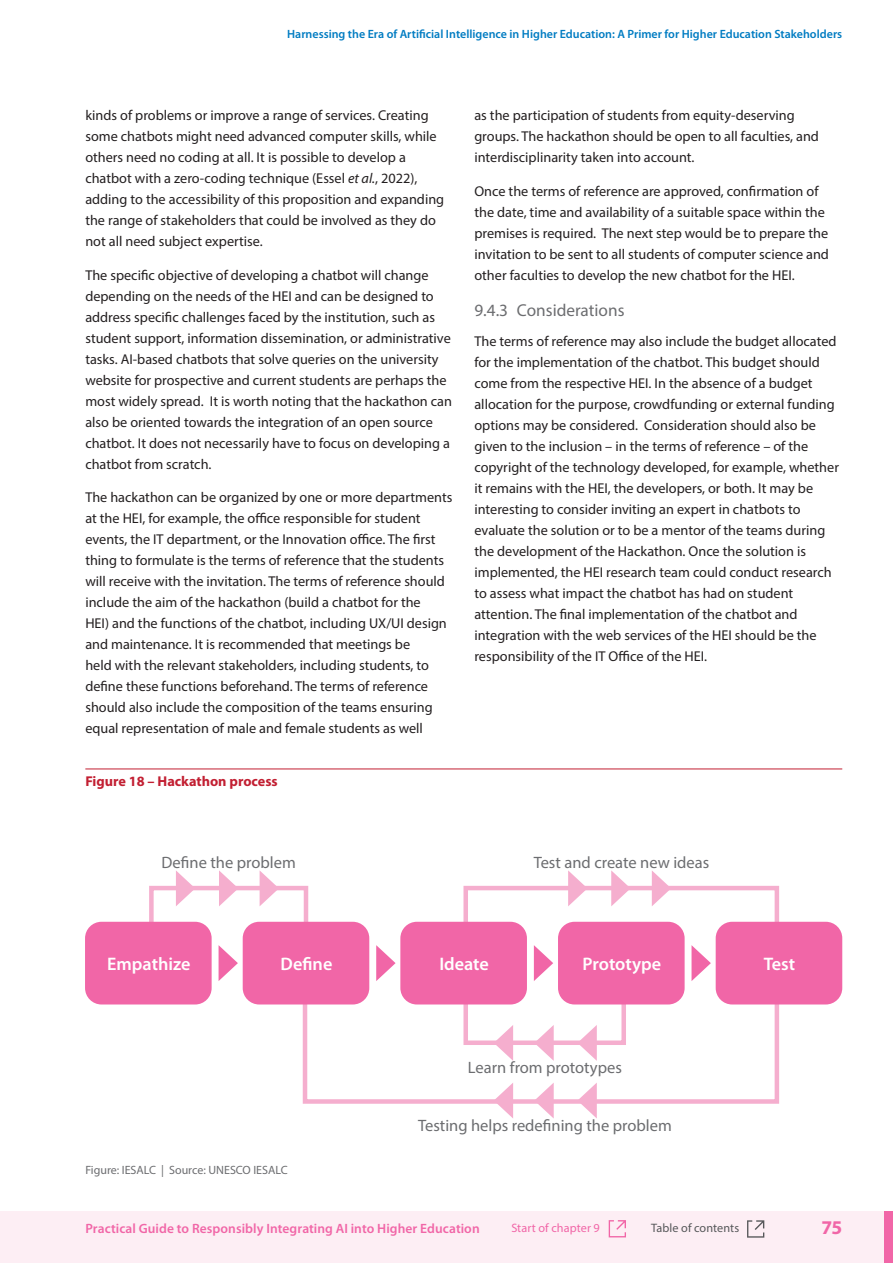
<style>
.page{position:relative;width:893px;height:1263px;background:#fff}
.page>*{position:absolute;margin:0;border:0;box-sizing:border-box;transform-origin:0 0}
.t1{font:700 19.5px "Myriad Pro";color:#f166a7}
.t2{font:600 18.15px "Myriad Pro";color:#fff}
.t3{font:17.25px "Myriad Pro";color:#6c6d70}
.t4{font:16.5px "Myriad Pro";color:#6c6d70}
.t5{font:14.25px/21px "Myriad Pro";color:#231f20}
.t6{font:700 14.25px "Myriad Pro";color:#c21f32}
.t7{font:600 13.5px "Myriad Pro";letter-spacing:.005em;color:#f166a7}
.t8{font:12.15px "Myriad Pro";letter-spacing:.005em;color:#f166a7}
.t9{font:12.15px "Myriad Pro";letter-spacing:.005em;color:#57585a}
.t10{font:600 12px "Myriad Pro";color:#007cc2}
.t11{font:12px "Myriad Pro";color:#6c6d70}
.s1{font-style:italic}
</style>
<div class="page">
<div style="left:0;top:1212px;width:893px;height:51px;background:#fdeef4"></div>
<div style="left:884px;top:1212px;width:9px;height:51px;background:#f166a7"></div>
<svg style="left:747px;top:1220px;width:17px;height:17px"></svg>
<svg style="left:609px;top:1220px;width:17px;height:17px"></svg>
<svg style="left:540px;top:1106px;width:14px;height:12px"></svg>
<svg style="left:583px;top:1106px;width:14px;height:12px"></svg>
<svg style="left:500px;top:1106px;width:13px;height:12px"></svg>
<hr style="left:85px;top:768px;width:757px;height:1px;background:#c21f32">
<svg style="left:300px;top:962px;width:480px;height:144px"></svg>
<svg style="left:147px;top:870px;width:163px;height:111px"></svg>
<svg style="left:376px;top:945px;width:20px;height:36px"></svg>
<svg style="left:461px;top:870px;width:320px;height:191px"></svg>
<div style="left:85px;top:922px;width:127px;height:82px;background:#f166a7;border-radius:16px"></div>
<div style="left:243px;top:922px;width:126px;height:82px;background:#f166a7;border-radius:16px"></div>
<div style="left:400px;top:922px;width:127px;height:82px;background:#f166a7;border-radius:16px"></div>
<div style="left:558px;top:922px;width:127px;height:82px;background:#f166a7;border-radius:16px"></div>
<div style="left:716px;top:922px;width:126px;height:82px;background:#f166a7;border-radius:16px"></div>
<p class="t10" style="left:287px;top:28px;width:557px">Harnessing the Era of Artificial Intelligence in Higher Education: A Primer for Higher Education Stakeholders</p>
<p class="t5" style="left:85px;top:104px;width:360px">kinds of problems or improve a range of services. Creating some chatbots might need advanced computer skills, while others need no coding at all. It is possible to develop a chatbot with a zero-coding technique (Essel <span class="s1">et al.</span>, 2022), adding to the accessibility of this proposition and expanding the range of stakeholders that could be involved as they do not all need subject expertise.</p>
<p class="t5" style="left:85px;top:264px;width:368px">The specific objective of developing a chatbot will change depending on the needs of the HEI and can be designed to address specific challenges faced by the institution, such as student support, information dissemination, or administrative tasks. AI-based chatbots that solve queries on the university website for prospective and current students are perhaps the most widely spread. It is worth noting that the hackathon can also be oriented towards the integration of an open source chatbot. It does not necessarily have to focus on developing a chatbot from scratch.</p>
<p class="t5" style="left:85px;top:487px;width:369px">The hackathon can be organized by one or more departments at the HEI, for example, the office responsible for student events, the IT department, or the Innovation office. The first thing to formulate is the terms of reference that the students will receive with the invitation. The terms of reference should include the aim of the hackathon (build a chatbot for the<br>HEI) and the functions of the chatbot, including UX/UI design and maintenance. It is recommended that meetings be<br>held with the relevant stakeholders, including students, to define these functions beforehand. The terms of reference should also include the composition of the teams ensuring equal representation of male and female students as well</p>
<p class="t6" style="left:85px;top:772px;width:194px">Figure 18 – Hackathon process</p>
<p class="t5" style="left:474px;top:104px;width:346px">as the participation of students from equity-deserving groups. The hackathon should be open to all faculties, and interdisciplinarity taken into account.</p>
<p class="t5" style="left:474px;top:180px;width:356px">Once the terms of reference are approved, confirmation of the date, time and availability of a suitable space within the premises is required. The next step would be to prepare the invitation to be sent to all students of computer science and other faculties to develop the new chatbot for the HEI.</p>
<p class="t3" style="left:474px;top:300px;width:152px">9.4.3 Considerations</p>
<p class="t5" style="left:474px;top:330px;width:366px">The terms of reference may also include the budget allocated for the implementation of the chatbot. This budget should come from the respective HEI. In the absence of a budget allocation for the purpose, crowdfunding or external funding options may be considered. Consideration should also be given to the inclusion – in the terms of reference – of the copyright of the technology developed, for example, whether it remains with the HEI, the developers, or both. It may be interesting to consider inviting an expert in chatbots to evaluate the solution or to be a mentor of the teams during the development of the Hackathon. Once the solution is implemented, the HEI research team could conduct research to assess what impact the chatbot has had on student attention. The final implementation of the chatbot and integration with the web services of the HEI should be the responsibility of the IT Office of the HEI.</p>
<p class="t4" style="left:162px;top:852px;width:136px">Define the problem</p>
<p class="t4" style="left:534px;top:852px;width:177px">Test and create new ideas</p>
<p class="t2" style="left:107px;top:954px;width:85px">Empathize</p>
<p class="t2" style="left:281px;top:954px;width:53px">Define</p>
<p class="t2" style="left:439px;top:954px;width:51px">Ideate</p>
<p class="t2" style="left:582px;top:954px;width:80px">Prototype</p>
<p class="t2" style="left:764px;top:954px;width:33px">Test</p>
<p class="t4" style="left:468px;top:1057px;width:155px">Learn from prototypes</p>
<p class="t11" style="left:85px;top:1163px;width:204px">Figure: IESALC | Source: UNESCO IESALC</p>
<p class="t4" style="left:418px;top:1115px;width:255px">Testing helps redefining the problem</p>
<p class="t7" style="left:85px;top:1221px;width:396px">Practical Guide to Responsibly Integrating AI into Higher Education</p>
<h1 class="t1" style="left:821px;top:1215px;width:22px">75</h1>
<p class="t8" style="left:511px;top:1220px;width:90px">Start of chapter 9</p>
<p class="t9" style="left:651px;top:1221px;width:90px">Table of contents</p>
</div>
